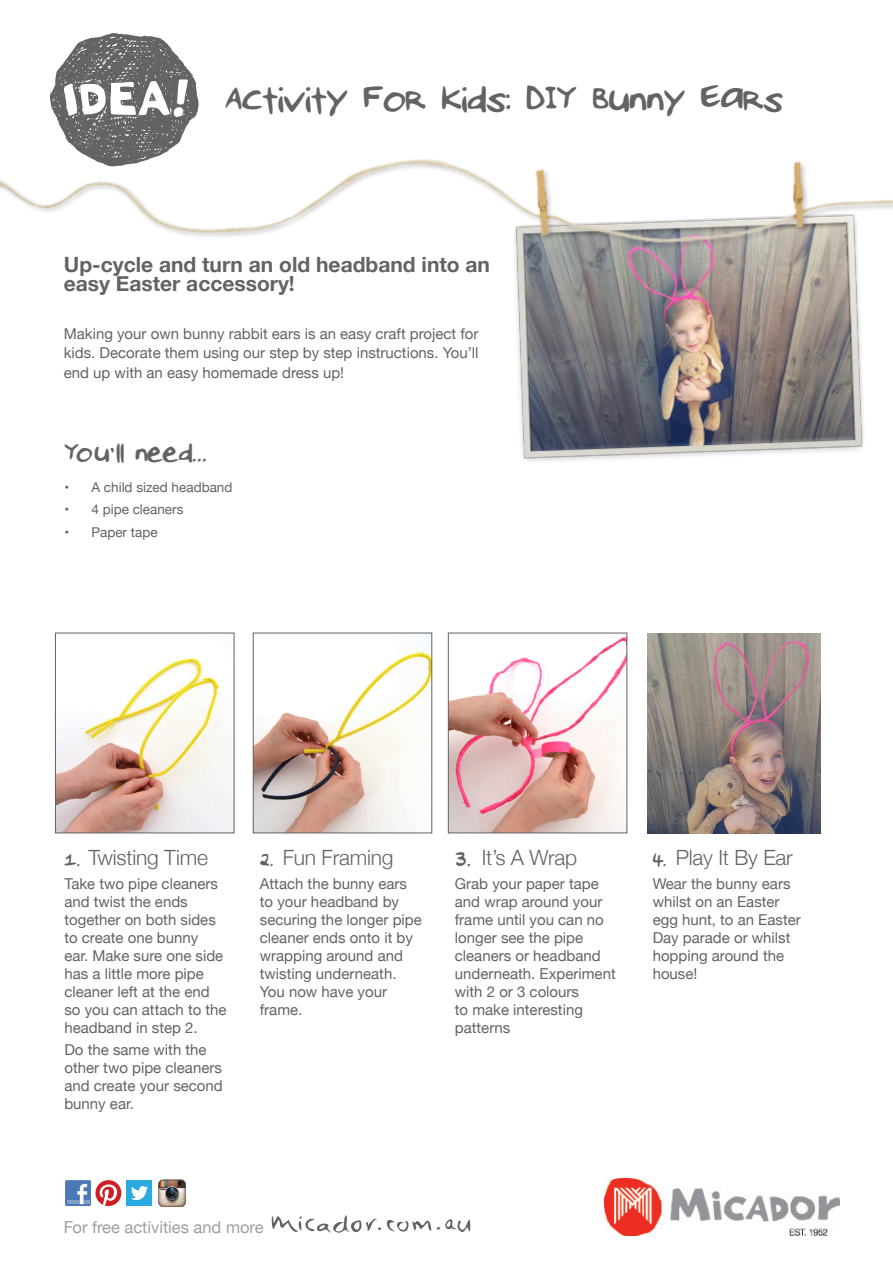
<style>
.page{position:relative;width:893px;height:1263px;background:#fff}
.page>*{position:absolute;margin:0;border:0;box-sizing:border-box;transform-origin:0 0}
.t1{font:37.5px "Micador Hwriting 4";color:#636366}
.t2{font:27px "Micador Hwriting 4";letter-spacing:-.01em;color:#636366}
.t3{font:700 21px/19.5px "Helvetica Neue";color:#636366}
.t4{font:300 21px "Helvetica Neue";letter-spacing:-.01em;color:#636366}
.t5{font:16.5px "Helvetica Neue";color:#9d9fa2}
.Bullets{font:15px/18px "Helvetica Neue";color:#636366}
.t6{font:13.5px "Helvetica Neue";color:#636366}
.s1{font-family:"Micador Hwriting 4";font-weight:400}
.s2{font-family:"Micador Hwriting 4";font-weight:400;font-size:24px}
</style>
<div class="page">
<img style="left:605px;top:1178px;width:234px;height:58px">
<svg style="left:271px;top:1215px;width:200px;height:18px"></svg>
<div style="left:126px;top:1180px;width:26px;height:26px;background:#2aaae1"></div>
<svg style="left:131px;top:1186px;width:17px;height:14px"></svg>
<div style="left:65px;top:1180px;width:26px;height:26px;background:#4d78b7"></div>
<hr style="left:67px;top:1200px;width:22px;height:4px;background:#829dc8">
<svg style="left:77px;top:1184px;width:10px;height:20px"></svg>
<img style="left:158px;top:1179px;width:28px;height:28px">
<svg style="left:95px;top:1180px;width:26px;height:26px"></svg>
<img style="left:255px;top:637px;width:175px;height:194px">
<div style="left:253px;top:633px;width:179px;height:200px;border:1px solid #636366"></div>
<img style="left:57px;top:658px;width:175px;height:173px">
<div style="left:55px;top:633px;width:179px;height:200px;border:1px solid #636366"></div>
<svg style="left:50px;top:33px;width:149px;height:111px"></svg>
<img style="left:450px;top:637px;width:175px;height:194px">
<div style="left:448px;top:633px;width:179px;height:200px;border:1px solid #636366"></div>
<img style="left:515px;top:269px;width:349px;height:193px">
<img style="left:0;top:144px;width:893px;height:125px">
<img style="left:648px;top:633px;width:172px;height:200px">
<p class="t1" style="left:225px;top:84px;width:559px">Activity For Kids: DIY Bunny Ears</p>
<p class="t3" style="left:64px;top:255px;width:428px">Up-cycle and turn an old headband into an easy Easter accessory!</p>
<p class="Bullets" style="left:64px;top:324px;width:416px;line-height:19.5px;text-align:justify">Making your own bunny rabbit ears is an easy craft project for kids. Decorate them using our step by step instructions. You’ll end up with an easy homemade dress up!</p>
<p class="t2" style="left:65px;top:442px;width:143px">You'll need...</p>
<p class="t6" style="left:64px;top:477px;width:170px">• A child sized headband</p>
<p class="t6" style="left:64px;top:500px;width:121px">• 4 pipe cleaners</p>
<p class="t6" style="left:64px;top:522px;width:95px">• Paper tape</p>
<p class="t4" style="left:64px;top:841px;width:145px"><span class="s1">1.</span> Twisting Time</p>
<p class="t4" style="left:260px;top:841px;width:135px"><span class="s1">2.</span> Fun Framing</p>
<p class="t4" style="left:456px;top:841px;width:123px"><span class="s2">3.</span> It’s A Wrap</p>
<p class="t4" style="left:653px;top:841px;width:142px"><span class="s1">4.</span> Play It By Ear</p>
<p class="Bullets" style="left:64px;top:875px;width:164px">Take two pipe cleaners and twist the ends together on both sides to create one bunny<br>ear. Make sure one side has a little more pipe cleaner left at the end so you can attach to the headband in step 2.</p>
<p class="Bullets" style="left:64px;top:1041px;width:160px">Do the same with the other two pipe cleaners and create your second bunny ear.</p>
<p class="Bullets" style="left:260px;top:875px;width:163px">Attach the bunny ears to your headband by securing the longer pipe cleaner ends onto it by wrapping around and twisting underneath.<br>You now have your frame.</p>
<p class="Bullets" style="left:455px;top:875px;width:162px">Grab your paper tape and wrap around your frame until you can no longer see the pipe cleaners or headband underneath. Experiment with 2 or 3 colours<br>to make interesting patterns</p>
<p class="Bullets" style="left:653px;top:875px;width:150px">Wear the bunny ears whilst on an Easter egg hunt, to an Easter<br>Day parade or whilst hopping around the house!</p>
<p class="t5" style="left:64px;top:1215px;width:201px">For free activities and more</p>
</div>
